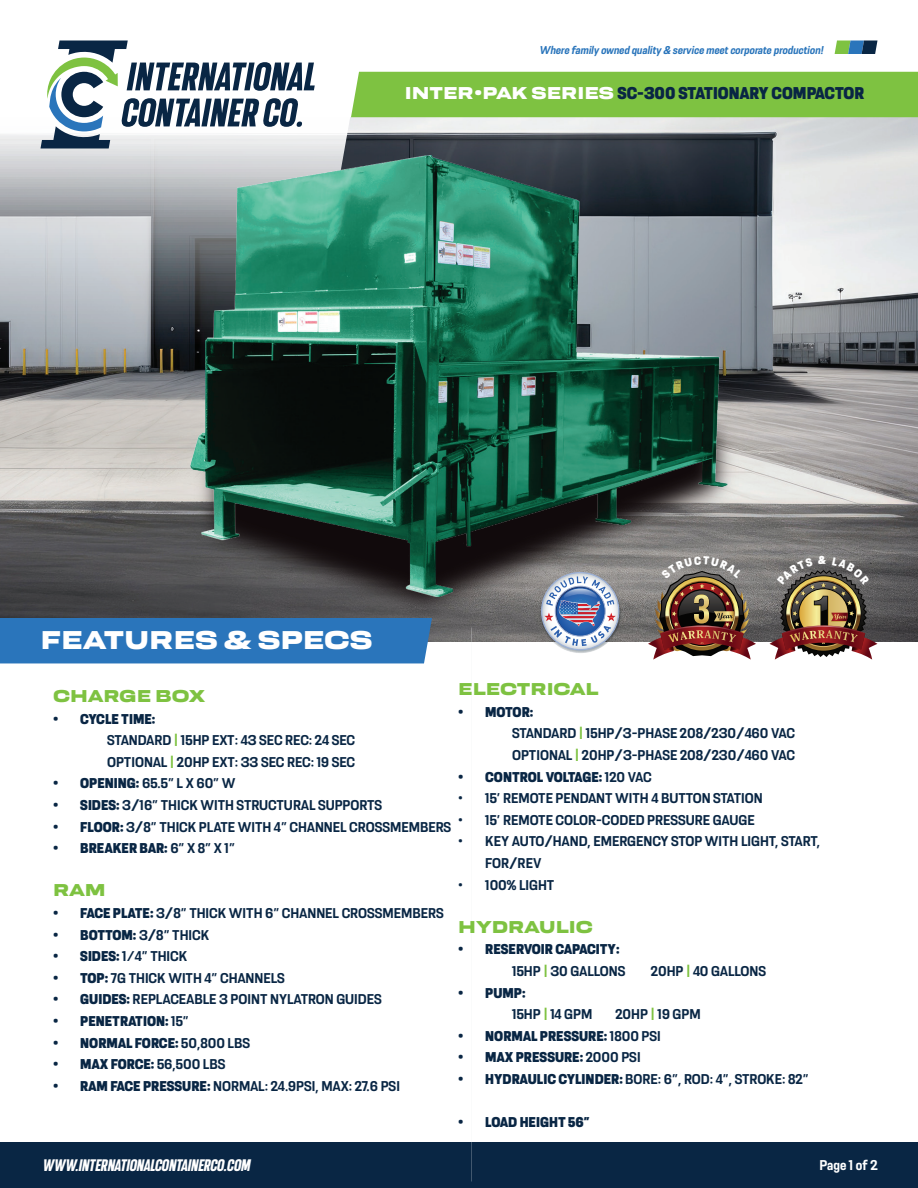
<style>
.page{position:relative;width:918px;height:1188px;background:#fff}
.page>*{position:absolute;margin:0;border:0;box-sizing:border-box;transform-origin:0 0}
.t1{font:27px "Resolve Extrabold Wd";color:#fff}
.t2{font:18px "Resolve Black Nrw";letter-spacing:-.01em;color:#092644}
.t3{font:18px "Resolve Extrabold Wd";color:#7ec241}
.t4{font:18px "Resolve Extrabold Wd";letter-spacing:-.02em;color:#7ec241}
.t5{font:italic 900 condensed 17.7px "Resolve";color:#fff}
.t6{font:15px/21.6px "Resolve Bold Nrw";color:#092644}
.t7{font:15px "Resolve Black Nrw";color:#092644}
.t8{font:15px "Resolve Bold Nrw";color:#fff}
.t9{font:italic 12px "Resolve Bold Nrw";color:#2a75bb}
.s1{font-family:"Resolve Extrabold Wd";color:#fff}
.s2{color:#7ec241}
.s3{font-family:"Resolve Bold Nrw"}
.s4{font-family:"Resolve Black Nrw"}
</style>
<div class="page">
<img style="left:358px;top:117px;width:560px;height:524px">
<svg style="left:0;top:117px;width:358px;height:501px;background:#9b9c9d"></svg>
<img style="left:162px;top:378px;width:608px;height:275px">
<img style="left:189px;top:155px;width:540px;height:442px">
<div style="left:351px;top:72px;width:567px;height:45px;background:#7ec241"></div>
<div style="left:0;top:618px;width:432px;height:45px;background:#2a75bb"></div>
<div style="left:0;top:1143px;width:918px;height:45px;background:#092644"></div>
<img style="left:541px;top:572px;width:78px;height:78px">
<svg style="left:835px;top:40px;width:43px;height:14px"></svg>
<svg style="left:41px;top:40px;width:274px;height:108px"></svg>
<img style="left:648px;top:556px;width:108px;height:104px">
<img style="left:770px;top:556px;width:108px;height:104px">
<p class="t9" style="left:539px;top:43px;width:288px">Where family owned quality &amp; service meetcorporate production!</p>
<p class="t2" style="left:405px;top:83px;width:461px"><span class="s1">INTER•PAK SERIES</span> SC-300 STATIONARY COMPACTOR</p>
<h1 class="t1" style="left:40px;top:624px;width:334px">FEATURES &amp; SPECS</h1>
<p class="t3" style="left:458px;top:679px;width:142px">ELECTRICAL</p>
<p class="t7" style="left:458px;top:703px;width:77px">• MOTOR:</p>
<p class="t6" style="left:512px;top:723px;width:284px">STANDARD <span class="s2">|</span> 15HP/3-PHASE 208/230/460 VAC<br>OPTIONAL <span class="s2">|</span> 20HP/3-PHASE 208/230/460 VAC</p>
<p class="t7" style="left:458px;top:768px;width:195px">• CONTROL VOLTAGE: <span class="s3">120 VAC</span></p>
<p class="t6" style="left:458px;top:787px;width:306px">• 15’ REMOTE PENDANT WITH 4 BUTTON STATION</p>
<p class="t6" style="left:458px;top:809px;width:298px">• 15’ REMOTE COLOR-CODED PRESSURE GAUGE</p>
<p class="t6" style="left:485px;top:831px;width:336px;text-indent:-27px">• KEY AUTO/HAND, EMERGENCY STOP WITH LIGHT, START,<br>FOR/REV</p>
<p class="t6" style="left:458px;top:874px;width:98px">• 100% LIGHT</p>
<p class="t3" style="left:458px;top:916px;width:136px">HYDRAULIC</p>
<p class="t7" style="left:458px;top:941px;width:163px">• RESERVOIR CAPACITY:</p>
<p class="t6" style="left:512px;top:960px;width:115px">15HP <span class="s2">|</span> 30 GALLONS</p>
<p class="t6" style="left:651px;top:960px;width:117px">20HP <span class="s2">|</span> 40 GALLONS</p>
<p class="t7" style="left:458px;top:984px;width:69px">• PUMP:</p>
<p class="t6" style="left:512px;top:1003px;width:82px">15HP <span class="s2">|</span> 14 GPM</p>
<p class="t6" style="left:615px;top:1003px;width:87px">20HP <span class="s2">|</span> 19 GPM</p>
<p class="t7" style="left:458px;top:1027px;width:204px">• NORMAL PRESSURE: <span class="s3">1800 PSI</span></p>
<p class="t7" style="left:458px;top:1049px;width:184px">• MAX PRESSURE: <span class="s3">2000 PSI</span></p>
<p class="t6" style="left:458px;top:1068px;width:352px"><span class="s4">• HYDRAULIC CYLINDER:</span> BORE: 6”, ROD: 4”, STROKE: 82”</p>
<p class="t7" style="left:458px;top:1114px;width:133px">• LOAD HEIGHT 56”</p>
<p class="t4" style="left:53px;top:685px;width:154px">CHARGE BOX</p>
<p class="t7" style="left:53px;top:710px;width:104px">• CYCLE TIME:</p>
<p class="t6" style="left:107px;top:729px;width:250px">STANDARD <span class="s2">|</span> 15HP EXT: 43 SEC REC: 24 SEC<br>OPTIONAL <span class="s2">|</span> 20HP EXT: 33 SEC REC: 19 SEC</p>
<p class="t6" style="left:53px;top:773px;width:184px"><span class="s4">• OPENING:</span> 65.5” L X 60” W</p>
<p class="t6" style="left:53px;top:794px;width:330px"><span class="s4">• SIDES:</span> 3/16” THICK WITH STRUCTURAL SUPPORTS</p>
<p class="t6" style="left:53px;top:816px;width:400px"><span class="s4">• FLOOR:</span> 3/8” THICK PLATE WITH 4” CHANNEL CROSSMEMBERS</p>
<p class="t7" style="left:53px;top:840px;width:183px">• BREAKER BAR: <span class="s3">6” X 8” X 1”</span></p>
<p class="t3" style="left:53px;top:880px;width:54px">RAM</p>
<p class="t6" style="left:53px;top:902px;width:392px"><span class="s4">• FACE PLATE:</span> 3/8” THICK WITH 6” CHANNEL CROSSMEMBERS</p>
<p class="t6" style="left:53px;top:924px;width:158px"><span class="s4">• BOTTOM:</span> 3/8” THICK</p>
<p class="t6" style="left:53px;top:945px;width:136px"><span class="s4">• SIDES:</span> 1⁄4” THICK</p>
<p class="t6" style="left:53px;top:967px;width:233px"><span class="s4">• TOP:</span> 7G THICK WITH 4” CHANNELS</p>
<p class="t6" style="left:53px;top:989px;width:330px"><span class="s4">• GUIDES:</span> REPLACEABLE 3 POINT NYLATRON GUIDES</p>
<p class="t7" style="left:53px;top:1013px;width:137px">• PENETRATION: <span class="s3">15”</span></p>
<p class="t7" style="left:53px;top:1034px;width:198px">• NORMAL FORCE: <span class="s3">50,800 LBS</span></p>
<p class="t7" style="left:53px;top:1056px;width:174px">• MAX FORCE: <span class="s3">56,500 LBS</span></p>
<p class="t6" style="left:53px;top:1075px;width:348px"><span class="s4">• RAM FACE PRESSURE:</span> NORMAL: 24.9PSI, MAX: 27.6 PSI</p>
<p class="t5" style="left:42px;top:1155px;width:212px">WWW.INTERNATIONALCONTAINERCO.COM</p>
<p class="t8" style="left:820px;top:1156px;width:59px">Page 1 of 2</p>
</div>
